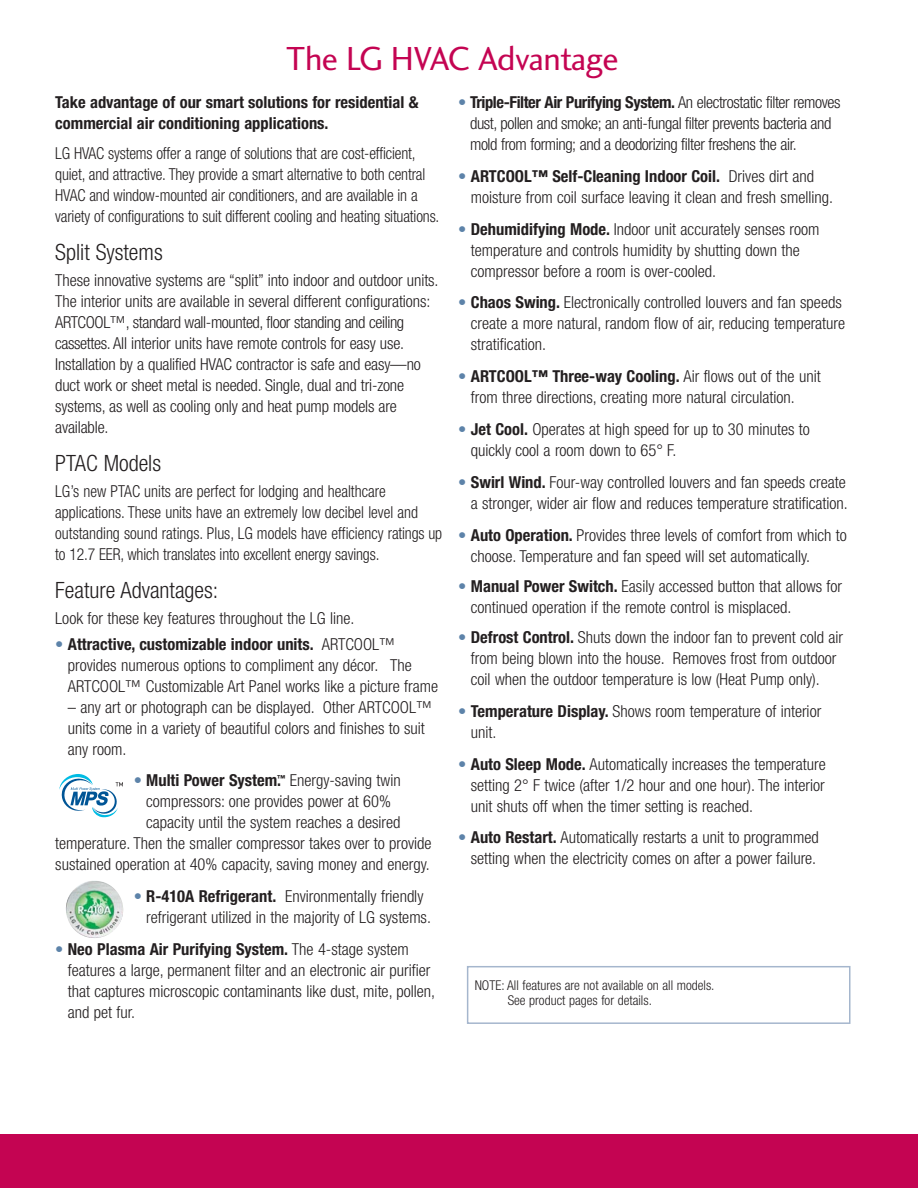
<style>
.page{position:relative;width:918px;height:1188px;background:#fff}
.page>*{position:absolute;margin:0;border:0;box-sizing:border-box;transform-origin:0 0}
.t1{font:34.5px "Charlotte Sans Book Plain";letter-spacing:-.02em;color:#c40452}
.t2{font:300 condensed 22.5px "Helvetica Neue";color:#231f20}
.t3{font:300 condensed 16.5px/21px "Helvetica Neue";color:#231f20}
.t4{font:300 condensed 16.5px/21px "Helvetica Neue";color:#231f20;scale:.95 1}
.t5{font:300 condensed 16.5px/21px "Helvetica Neue";letter-spacing:-.025em;color:#231f20}
.t6{font:700 condensed 16.5px/21px "Helvetica Neue";color:#231f20}
.t7{font:300 condensed 13.5px/15px "Helvetica Neue";color:#231f20}
.s1{color:#5d83a9}
.s2{font-weight:700}
.s3{font-weight:300;color:#5d83a9}
.s4{font-weight:300}
</style>
<div class="page">
<svg style="left:59px;top:774px;width:64px;height:44px"></svg>
<img style="left:66px;top:881px;width:58px;height:57px">
<div style="left:467px;top:966px;width:383px;height:58px;border:2px solid #a5b6cd"></div>
<div style="left:0;top:1134px;width:918px;height:54px;background:#c40452"></div>
<h1 class="t1" style="left:286px;top:45px;width:334px">The LG HVAC Advantage</h1>
<p class="t6" style="left:55px;top:93px;width:365px">Take advantage of our smart solutions for residential &amp; commercial air conditioning applications.</p>
<p class="t4" style="left:55px;top:144px;width:406px">LG HVAC systems offer a range of solutions that are cost-efficient, quiet, and attractive. They provide a smart alternative to both central HVAC and window-mounted air conditioners, and are available in a variety of configurations to suit different cooling and heating situations.</p>
<h2 class="t2" style="left:55px;top:244px;width:109px">Split Systems</h2>
<p class="t3" style="left:55px;top:271px;width:385px">These innovative systems are “split” into indoor and outdoor units.<br>The interior units are available in several different configurations:<br>ARTCOOL™, standard wall-mounted, floor standing and ceiling cassettes. All interior units have remote controls for easy use.<br>Installation by a qualified HVAC contractor is safe and easy—no duct work or sheet metal is needed. Single, dual and tri-zone systems, as well as cooling only and heat pump models are available.</p>
<h2 class="t2" style="left:55px;top:455px;width:107px">PTAC Models</h2>
<p class="t4" style="left:55px;top:482px;width:409px">LG’s new PTAC units are perfect for lodging and healthcare applications. These units have an extremely low decibel level and outstanding sound ratings. Plus, LG models have efficiency ratings up to 12.7 EER, which translates into excellent energy savings.</p>
<h2 class="t2" style="left:55px;top:582px;width:165px">Feature Advantages:</h2>
<p class="t3" style="left:55px;top:609px;width:301px">Look for these key features throughout the LG line.</p>
<p class="t3" style="left:68px;top:635px;width:372px;text-indent:-13px"><span class="s1">•</span> <span class="s2">Attractive, customizable indoor units.</span> ARTCOOL™ provides numerous options to compliment any décor. The<br>ARTCOOL™ Customizable Art Panel works like a picture frame</p>
<p class="t3" style="left:68px;top:698px;width:366px">– any art or photograph can be displayed. Other ARTCOOL™ units come in a variety of beautiful colors and finishes to suit any room.</p>
<p class="t6" style="left:134px;top:772px;width:269px"><span class="s3">•</span> Multi Power System.<sup>™</sup> <span class="s4">Energy-saving twin</span></p>
<p class="t3" style="left:146px;top:793px;width:246px">compressors: one provides power at 60%</p>
<p class="t3" style="left:146px;top:814px;width:256px">capacity until the system reaches a desired</p>
<p class="t3" style="left:55px;top:835px;width:378px">temperature. Then the smaller compressor takes over to provide</p>
<p class="t3" style="left:55px;top:856px;width:376px">sustained operation at 40% capacity, saving money and energy.</p>
<p class="t3" style="left:146px;top:887px;width:286px;text-indent:-13px"><span class="s1">•</span> <span class="s2">R-410A Refrigerant.</span> Environmentally friendly refrigerant utilized in the majority of LG systems.</p>
<p class="t3" style="left:68px;top:940px;width:369px;text-indent:-13px"><span class="s1">•</span> <span class="s2">Neo Plasma Air Purifying System.</span> The 4-stage system features a large, permanent filter and an electronic air purifier that captures microscopic contaminants like dust, mite, pollen, and pet fur.</p>
<p class="t5" style="left:470px;top:93px;width:372px;text-indent:-12px"><span class="s1">•</span> <span class="s2">Triple-Filter Air Purifying System.</span> An electrostatic filter removes dust, pollen and smoke; an anti-fungal filter prevents bacteria and mold from forming; and a deodorizing filter freshens the air.</p>
<p class="t3" style="left:471px;top:167px;width:364px;text-indent:-13px"><span class="s1">•</span> <span class="s2">ARTCOOL™ Self-Cleaning Indoor Coil.</span> Drives dirt and moisture from coil surface leaving it clean and fresh smelling.</p>
<p class="t3" style="left:471px;top:220px;width:350px;text-indent:-13px"><span class="s1">•</span> <span class="s2">Dehumidifying Mode.</span> Indoor unit accurately senses room temperature and controls humidity by shutting down the compressor before a room is over-cooled.</p>
<p class="t3" style="left:471px;top:293px;width:376px;text-indent:-13px"><span class="s1">•</span> <span class="s2">Chaos Swing.</span> Electronically controlled louvers and fan speeds create a more natural, random flow of air, reducing temperature stratification.</p>
<p class="t3" style="left:471px;top:367px;width:351px;text-indent:-13px"><span class="s1">•</span> <span class="s2">ARTCOOL™ Three-way Cooling.</span> Air flows out of the unit from three directions, creating more natural circulation.</p>
<p class="t3" style="left:471px;top:420px;width:341px;text-indent:-13px"><span class="s1">•</span> <span class="s2">Jet Cool.</span> Operates at high speed for up to 30 minutes to quickly cool a room down to 65° F.</p>
<p class="t3" style="left:458px;top:473px;width:391px;text-align:right"><span class="s1">•</span> <span class="s2">Swirl Wind.</span> Four-way controlled louvers and fan speeds create a stronger, wider air flow and reduces temperature stratification.</p>
<p class="t3" style="left:471px;top:526px;width:378px;text-indent:-13px"><span class="s1">•</span> <span class="s2">Auto Operation.</span> Provides three levels of comfort from which to choose. Temperature and fan speed will set automatically.</p>
<p class="t3" style="left:471px;top:577px;width:373px;text-indent:-13px"><span class="s1">•</span> <span class="s2">Manual Power Switch.</span> Easily accessed button that allows for continued operation if the remote control is misplaced.</p>
<p class="t3" style="left:471px;top:628px;width:374px;text-indent:-13px"><span class="s1">•</span> <span class="s2">Defrost Control.</span> Shuts down the indoor fan to prevent cold air from being blown into the house. Removes frost from outdoor coil when the outdoor temperature is low (Heat Pump only).</p>
<p class="t3" style="left:471px;top:702px;width:352px;text-indent:-13px"><span class="s1">•</span> <span class="s2">Temperature Display.</span> Shows room temperature of interior unit.</p>
<p class="t3" style="left:471px;top:755px;width:356px;text-align:justify;text-indent:-13px"><span class="s1">•</span> <span class="s2">Auto Sleep Mode.</span> Automatically increases the temperature setting 2° F twice (after 1/2 hour and one hour). The interior unit shuts off when the timer setting is reached.</p>
<p class="t3" style="left:458px;top:828px;width:362px;text-align:right"><span class="s1">•</span> <span class="s2">Auto Restart.</span> Automatically restarts a unit to programmed setting when the electricity comes on after a power failure.</p>
<p class="t7" style="left:508px;top:978px;width:208px;text-indent:-33px">NOTE: All features are not available on all models.<br>See product pages for details.</p>
</div>
